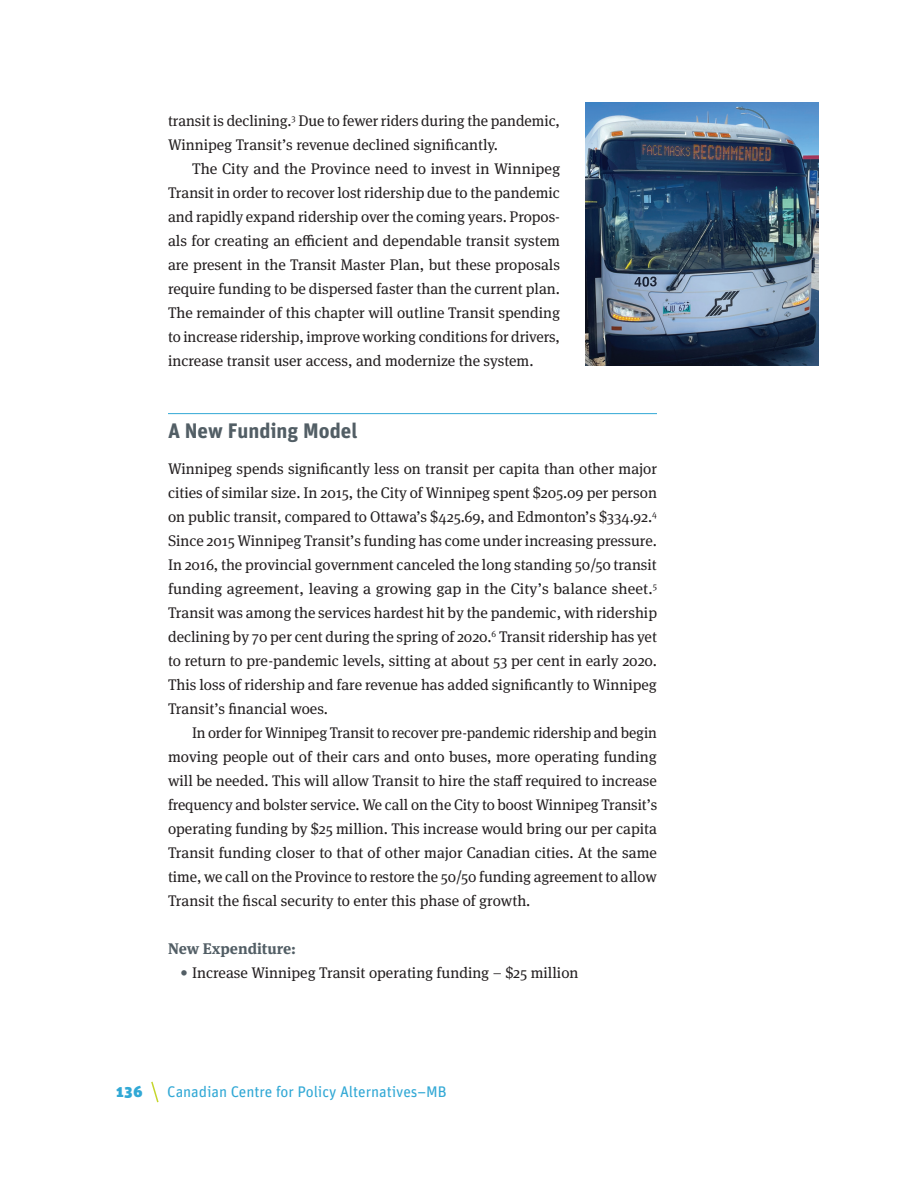
<style>
.page{position:relative;width:918px;height:1188px;background:#fff}
.page>*{position:absolute;margin:0;border:0;box-sizing:border-box;transform-origin:0 0}
.Subhead{font:700 21px "Unit Pro";color:#525e65}
.Body_text{font:15.3px/24px "Meta Serif OT";letter-spacing:-.005em;color:#231f20;text-align:justify}
.Body_text__no_indent{font:15.3px/24px "Meta Serif OT";color:#231f20;text-align:justify}
.t1{font:15.3px "Unit";letter-spacing:-.005em;color:#31a8d5}
.Sub_sub_subhead{font:700 15.3px "Meta Serif OT";color:#525e65}
.t2{font:900 15.3px "Unit";color:#31a8d5}
.s1{color:#525e65}
</style>
<div class="page">
<svg style="left:151px;top:1081px;width:8px;height:22px"></svg>
<hr style="left:168px;top:413px;width:489px;height:1px;background:#31a8d5">
<img style="left:585px;top:102px;width:234px;height:264px">
<p class="Body_text" style="left:168px;top:109px;width:394px">transit is declining.<sup>3</sup> Due to fewer riders during the pandemic,<br>Winnipeg Transit’s revenue declined significantly.</p>
<p class="Body_text" style="left:168px;top:157px;width:394px;text-indent:24px">The City and the Province need to invest in Winnipeg Transit in order to recover lost ridership due to the pandemic and rapidly expand ridership over the coming years. Propos&shy;als for creating an efficient and dependable transit system are present in the Transit Master Plan, but these proposals require funding to be dispersed faster than the current plan.<br>The remainder of this chapter will outline Transit spending to increase ridership, improve working conditions for drivers, increase transit user access, and modernize the system.</p>
<p class="Subhead" style="left:168px;top:415px;width:191px">A New Funding Model</p>
<p class="Body_text__no_indent" style="left:168px;top:457px;width:491px">Winnipeg spends significantly less on transit per capita than other major cities of similar size. In 2015, the City of Winnipeg spent $205.09 per person on public transit, compared to Ottawa’s $425.69, and Edmonton’s $334.92.<sup>4<br></sup>Since 2015 Winnipeg Transit’s funding has come under increasing pressure.<br>In 2016, the provincial government canceled the long standing 50/50 transit funding agreement, leaving a growing gap in the City’s balance sheet.<sup>5<br></sup>Transit was among the services hardest hit by the pandemic, with ridership declining by 70 per cent during the spring of 2020.<sup>6</sup> Transit ridership has yet to return to pre-pandemic levels, sitting at about 53 per cent in early 2020.<br>This loss of ridership and fare revenue has added significantly to Winnipeg Transit’s financial woes.</p>
<p class="Body_text" style="left:168px;top:721px;width:491px;text-indent:24px">In order for Winnipeg Transit to recover pre-pandemic ridership and begin moving people out of their cars and onto buses, more operating funding will be needed. This will allow Transit to hire the staff required to increase frequency and bolster service. We call on the City to boost Winnipeg Transit’s operating funding by $25 million. This increase would bring our per capita Transit funding closer to that of other major Canadian cities. At the same time, we call on the Province to restore the 50/50 funding agreement to allow Transit the fiscal security to enter this phase of growth.</p>
<p class="Sub_sub_subhead" style="left:168px;top:939px;width:129px">New Expenditure:</p>
<p class="Body_text__no_indent" style="left:180px;top:961px;width:400px"><span class="s1">•</span> Increase Winnipeg Transit operating funding – $25 million</p>
<p class="t2" style="left:116px;top:1082px;width:28px">136</p>
<p class="t1" style="left:167px;top:1083px;width:281px">Canadian Centre for Policy Alternatives–MB</p>
</div>
